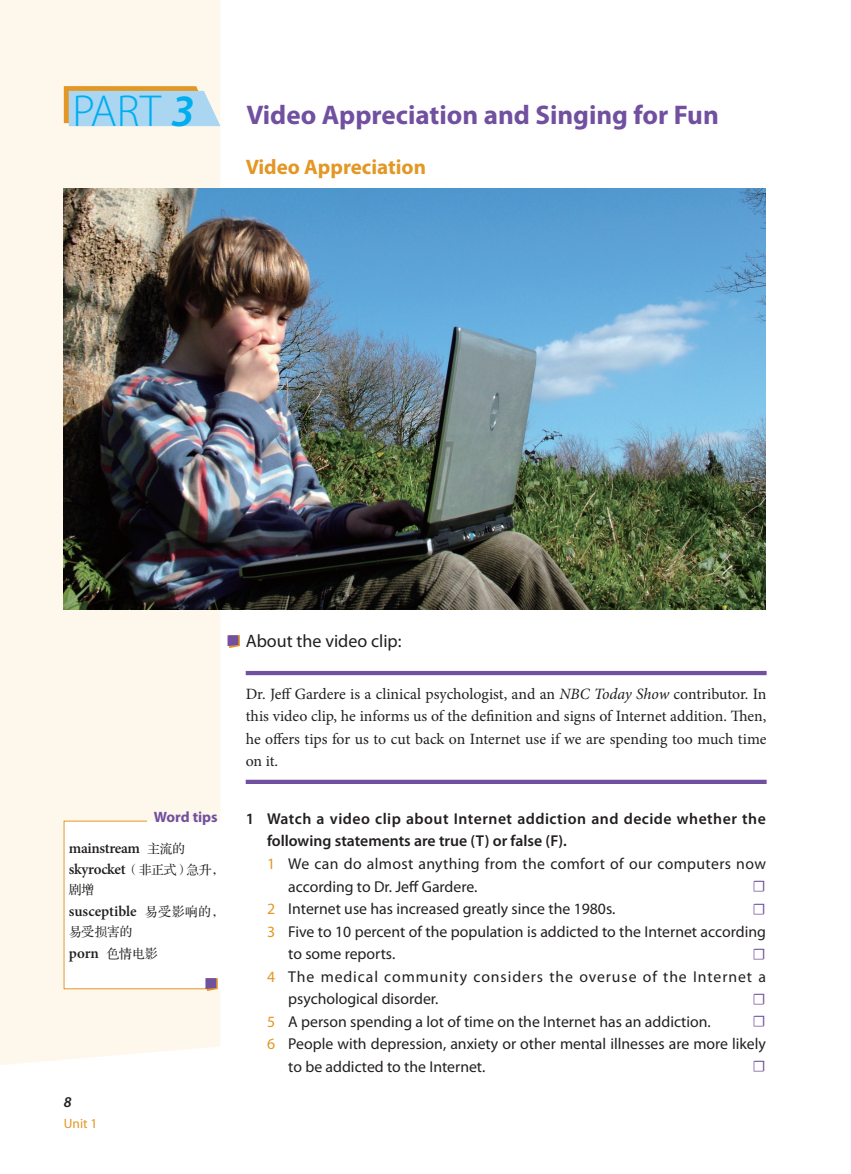
<style>
.page{position:relative;width:851px;height:1174px;background:#fff}
.page>*{position:absolute;margin:0;border:0;box-sizing:border-box;transform-origin:0 0}
.t1{font:700 27px "Myriad Pro";color:#7150a0}
.t2{font:700 21px "Myriad Pro";color:#e39724}
.t3{font:18px "Myriad Pro";color:#231f20}
.t4{font:15.75px "Myriad Pro";color:#231f20}
.t5{font:15.75px/22.5px "Minion Pro";letter-spacing:-.005em;color:#231f20;text-align:justify}
.t6{font:600 15.75px "Myriad Pro";letter-spacing:.03em;color:#231f20}
.t7{font:15.75px "Myriad Pro";letter-spacing:.025em;color:#231f20}
.t8{font:15.75px "Myriad Pro";letter-spacing:.055em;color:#231f20}
.t9{font:600 15.75px "Myriad Pro";color:#231f20}
.t10{font:15.75px "Minion Pro";color:#7150a0}
.t11{font:600 15px/31.5px "Minion Pro";letter-spacing:-.01em;color:#231f20}
.t12{font:italic 600 15px "Myriad Pro";color:#231f20}
.t13{font:13.5px "Myriad Pro";color:#e39724}
.t14{font:12.75px "FZS3 JW GB1 0";color:#231f20}
.s1{font-weight:300;font-size:45px;color:#00aeef}
.s2{font-weight:600;font-style:italic;font-size:45px;color:#00aeef}
.s3{font-family:"Myriad Pro";font-weight:700;color:#7150a0}
.s4{font-family:"FZS3 JW GB1 0";font-weight:400;font-size:12.75px}
.s5{font-style:italic}
.s6{color:#e39724}
</style>
<div class="page">
<div style="left:0;top:0;width:220px;height:1065px;background:#fef8ec"></div>
<svg style="left:64px;top:86px;width:156px;height:40px;background:#b6d0d7"></svg>
<img style="left:64px;top:189px;width:701px;height:420px">
<div style="left:64px;top:821px;width:166px;height:167px;background:#fff"></div>
<svg style="left:64px;top:820px;width:154px;height:171px"></svg>
<hr style="left:246px;top:671px;width:520px;height:4px;background:#7150a0">
<div style="left:246px;top:779px;width:520px;height:5px;background:#7150a0"></div>
<svg style="left:227px;top:635px;width:13px;height:13px"></svg>
<p class="t1" style="left:72px;top:98px;width:648px"><span class="s1">PART</span> <span class="s2">3</span> Video Appreciation and Singing for Fun</p>
<p class="t2" style="left:246px;top:153px;width:182px">Video Appreciation</p>
<p class="t11" style="left:69px;top:801px;width:150px;text-indent:85px"><span class="s3">Word tips </span>mainstream <span class="s4">主流的</span></p>
<p class="t11" style="left:69px;top:853px;width:157px">skyrocket<span class="s4">（非正式）急升，</span></p>
<p class="t14" style="left:69px;top:882px;width:27px">剧增</p>
<p class="t11" style="left:69px;top:895px;width:157px">susceptible <span class="s4">易受影响的，</span></p>
<p class="t14" style="left:69px;top:924px;width:65px">易受损害的</p>
<p class="t11" style="left:69px;top:937px;width:90px">porn <span class="s4">色情电影</span></p>
<p class="t12" style="left:64px;top:1092px;width:9px">8</p>
<p class="t13" style="left:64px;top:1115px;width:35px">Unit 1</p>
<p class="t3" style="left:246px;top:629px;width:157px">About the video clip:</p>
<p class="t5" style="left:246px;top:682px;width:522px">Dr. Jeff Gardere is a clinical psychologist, and an <span class="s5">NBC Today Show</span> contributor. In this video clip, he informs us of the definition and signs of Internet addition. Then, he offers tips for us to cut back on Internet use if we are spending too much time on it.</p>
<p class="t6" style="left:246px;top:808px;width:521px">1 Watch a video clip about Internet addiction and decide whether the</p>
<p class="t9" style="left:267px;top:831px;width:301px">following statements are true (T) or false (F).</p>
<p class="t7" style="left:267px;top:854px;width:500px"><span class="s6">1</span> We can do almost anything from the comfort of our computers now</p>
<p class="t4" style="left:288px;top:876px;width:190px">according to Dr. Jeff Gardere.</p>
<p class="t10" style="left:752px;top:875px;width:15px">☐</p>
<p class="t4" style="left:267px;top:899px;width:350px"><span class="s6">2</span> Internet use has increased greatly since the 1980s.</p>
<p class="t10" style="left:752px;top:898px;width:15px">☐</p>
<p class="t4" style="left:267px;top:921px;width:500px"><span class="s6">3</span> Five to 10 percent of the population is addicted to the Internet according</p>
<p class="t4" style="left:288px;top:944px;width:108px">to some reports.</p>
<p class="t10" style="left:752px;top:943px;width:15px">☐</p>
<p class="t8" style="left:267px;top:966px;width:500px"><span class="s6">4</span> The medical community considers the overuse of the Internet a</p>
<p class="t4" style="left:288px;top:989px;width:152px">psychological disorder.</p>
<p class="t10" style="left:752px;top:988px;width:15px">☐</p>
<p class="t4" style="left:267px;top:1011px;width:445px"><span class="s6">5</span> A person spending a lot of time on the Internet has an addiction.</p>
<p class="t10" style="left:752px;top:1010px;width:15px">☐</p>
<p class="t4" style="left:267px;top:1034px;width:500px"><span class="s6">6</span> People with depression, anxiety or other mental illnesses are more likely</p>
<p class="t4" style="left:288px;top:1056px;width:199px">to be addicted to the Internet.</p>
<p class="t10" style="left:752px;top:1055px;width:15px">☐</p>
</div>
